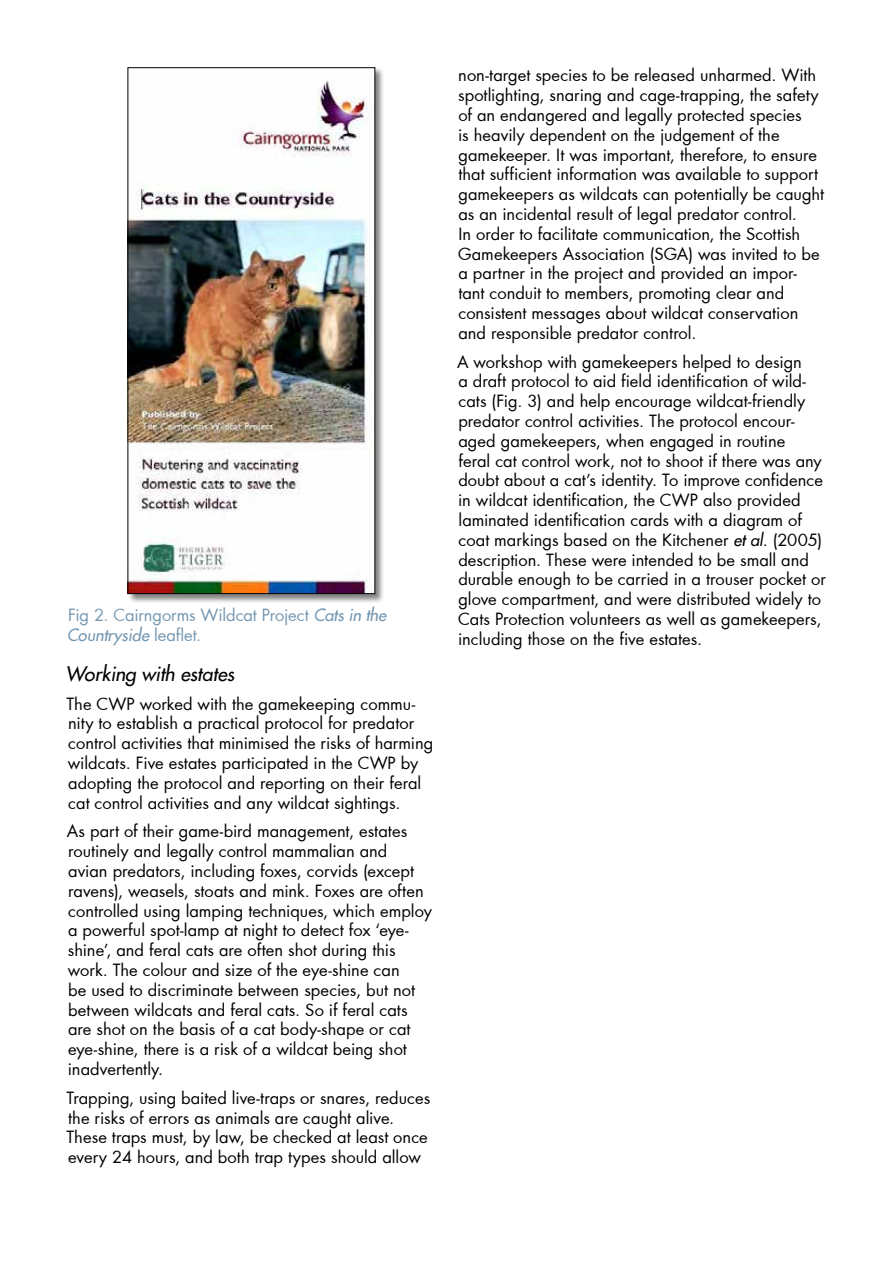
<style>
.page{position:relative;width:893px;height:1263px;background:#fff}
.page>*{position:absolute;margin:0;border:0;box-sizing:border-box;transform-origin:0 0}
.Body_Text{font:italic 19.5px "Futura 2";color:#000}
.Body_Text-2{font:16.5px/19.8px "Futura";color:#000}
.t1{font:16.5px/19.8px "Futura";letter-spacing:-.01em;color:#7497b1}
.s1{font-family:"Futura 2";font-style:italic}
</style>
<div class="page">
<div style="left:127px;top:67px;width:258px;height:536px;background:#000;opacity:.5"></div>
<img style="left:130px;top:70px;width:243px;height:522px">
<h4 class="t1" style="left:67px;top:605px;width:321px">Fig 2. Cairngorms Wildcat Project <span class="s1">Cats in the<br>Countryside</span> leaflet.</h4>
<p class="Body_Text" style="left:65px;top:661px;width:170px">Working with estates</p>
<p class="Body_Text-2" style="left:66px;top:693px;width:368px">The CWP worked with the gamekeeping commu&shy;nity to establish a practical protocol for predator control activities that minimised the risks of harming wildcats. Five estates participated in the CWP by adopting the protocol and reporting on their feral cat control activities and any wildcat sightings.</p>
<p class="Body_Text-2" style="left:67px;top:821px;width:367px">As part of their game-bird management, estates routinely and legally control mammalian and<br>avian predators, including foxes, corvids (except ravens), weasels, stoats and mink. Foxes are often controlled using lamping techniques, which employ a powerful spot-lamp at night to detect fox ‘eye&shy;shine’, and feral cats are often shot during this work. The colour and size of the eye-shine can<br>be used to discriminate between species, but not between wildcats and feral cats. So if feral cats are shot on the basis of a cat body-shape or cat eye-shine, there is a risk of a wildcat being shot inadvertently.</p>
<p class="Body_Text-2" style="left:66px;top:1088px;width:365px">Trapping, using baited live-traps or snares, reduces the risks of errors as animals are caught alive.<br>These traps must, by law, be checked at least once every 24 hours, and both trap types should allow</p>
<p class="Body_Text-2" style="left:458px;top:65px;width:367px">non-target species to be released unharmed. With spotlighting, snaring and cage-trapping, the safety of an endangered and legally protected species<br>is heavily dependent on the judgement of the gamekeeper. It was important, therefore, to ensure that sufficient information was available to support gamekeepers as wildcats can potentially be caught as an incidental result of legal predator control.<br>In order to facilitate communication, the Scottish Gamekeepers Association (SGA) was invited to be a partner in the project and provided an impor&shy;tant conduit to members, promoting clear and consistent messages about wildcat conservation and responsible predator control.</p>
<p class="Body_Text-2" style="left:457px;top:351px;width:370px">A workshop with gamekeepers helped to design<br>a draft protocol to aid field identification of wild&shy;cats (Fig. 3) and help encourage wildcat-friendly predator control activities. The protocol encour&shy;aged gamekeepers, when engaged in routine<br>feral cat control work, not to shoot if there was any doubt about a cat’s identity. To improve confidence in wildcat identification, the CWP also provided laminated identification cards with a diagram of coat markings based on the Kitchener <span class="s1">et al</span>. (2005) description. These were intended to be small and durable enough to be carried in a trouser pocket or glove compartment, and were distributed widely to Cats Protection volunteers as well as gamekeepers, including those on the five estates.</p>
</div>
